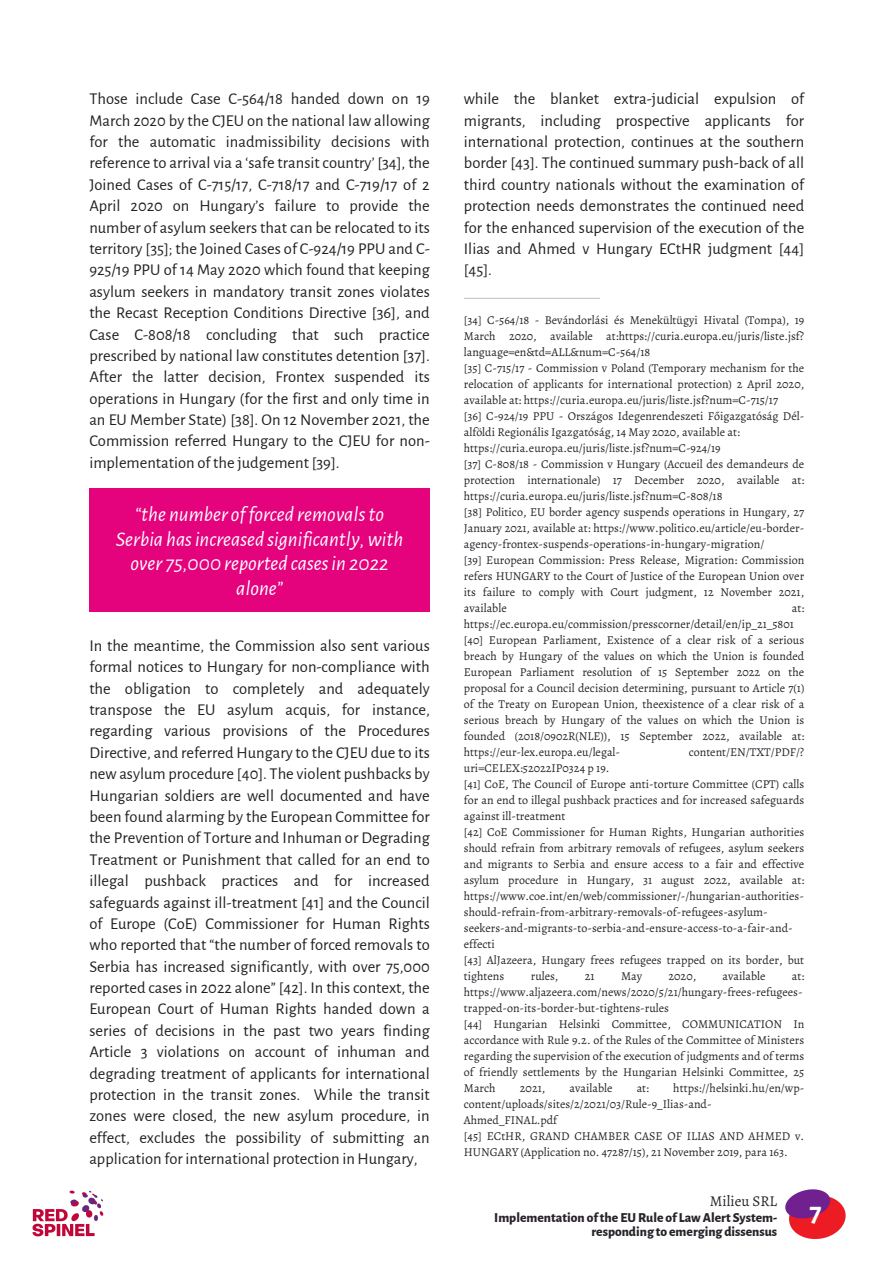
<style>
.page{position:relative;width:894px;height:1264px;background:#fff}
.page>*{position:absolute;margin:0;border:0;box-sizing:border-box;transform-origin:0 0}
.t1{font:700 28.35px "Alegreya Sans";color:#fff}
.t2{font:italic 21px/24.8px "Alegreya Sans";color:#fff;text-align:center}
.t3{font:16.5px/21.3px "Alegreya Sans";color:#231f20;text-align:justify}
.t4{font:15px "Alegreya";color:#28232a}
.t5{font:800 13.5px/13.5px "Alegreya Sans";color:#28232a;text-align:right}
.t6{font:12px/16px "Alegreya";color:#28232a}
</style>
<div class="page">
<div style="left:89px;top:488px;width:340px;height:123px;background:#e4027d"></div>
<img style="left:32px;top:1190px;width:72px;height:46px">
<hr style="left:463px;top:298px;width:137px;height:1px;background:#c5c5c5">
<img style="left:785px;top:1189px;width:59px;height:49px">
<p class="t3" style="left:89px;top:89px;width:342px">Those include Case C-564/18 handed down on 19<br>March 2020 by the CJEU on the national law allowing for the automatic inadmissibility decisions with reference to arrival via a ‘safe transit country’ [34], the Joined Cases of C-715/17, C-718/17 and C-719/17 of 2<br>April 2020 on Hungary’s failure to provide the number of asylum seekers that can be relocated to its territory [35]; the Joined Cases of C-924/19 PPU and C-925/19 PPU of 14 May 2020 which found that keeping asylum seekers in mandatory transit zones violates the Recast Reception Conditions Directive [36], and Case C-808/18 concluding that such practice prescribed by national law constitutes detention [37].<br>After the latter decision, Frontex suspended its operations in Hungary (for the first and only time in an EU Member State) [38]. On 12 November 2021, the Commission referred Hungary to the CJEU for non&shy;implementation of the judgement [39].</p>
<h2 class="t2" style="left:116px;top:502px;width:289px">“the number of forced removalsto<br>Serbia hasincreased significantly,with over 75,000 reported casesin 2022 alone”</h2>
<p class="t3" style="left:89px;top:635px;width:342px">In the meantime, the Commission also sent various formal notices to Hungary for non-compliance with the obligation to completely and adequately transpose the EU asylum acquis, for instance, regarding various provisions of the Procedures Directive, and referred Hungary to the CJEU due to its new asylum procedure [40]. The violent pushbacks by Hungarian soldiers are well documented and have been found alarming by the European Committee for the Prevention of Torture and Inhuman or Degrading Treatment or Punishment that called for an end to illegal pushback practices and for increased safeguards against ill-treatment [41] and the Council of Europe (CoE) Commissioner for Human Rights who reported that “the number of forced removals to Serbia has increased significantly, with over 75,000 reported cases in 2022 alone” [42]. In this context, the European Court of Human Rights handed down a series of decisions in the past two years finding Article 3 violations on account of inhuman and degrading treatment of applicants for international protection in the transit zones. While the transit zones were closed, the new asylum procedure, in effect, excludes the possibility of submitting an application for international protection in Hungary,</p>
<p class="t3" style="left:463px;top:89px;width:342px">while the blanket extra-judicial expulsion of migrants, including prospective applicants for international protection, continues at the southern border [43]. The continued summary push-back of all third country nationals without the examination of protection needs demonstrates the continued need for the enhanced supervision of the execution of the Ilias and Ahmed v Hungary ECtHR judgment [44] [45].</p>
<p class="t6" style="left:463px;top:312px;width:342px">[34] C-564/18 - Bevándorlási és Menekültügyi Hivatal (Tompa), 19<br>March 2020, available at:https://curia.europa.eu/juris/liste.jsf? language=en&amp;td=ALL&amp;num=C-564/18<br>[35] C-715/17 - Commission v Poland (Temporary mechanism for the relocation of applicants for international protection) 2 April 2020, available at: https://curia.europa.eu/juris/liste.jsf?num=C-715/17<br>[36] C-924/19 PPU - Országos Idegenrendeszeti Főigazgatóság Dél&shy;alföldi Regionális Igazgatóság, 14 May 2020, available at: https://curia.europa.eu/juris/liste.jsf?num=C-924/19<br>[37] C-808/18 - Commission v Hungary (Accueil des demandeurs de protection internationale) 17 December 2020, available at: https://curia.europa.eu/juris/liste.jsf?num=C-808/18<br>[38] Politico, EU border agency suspends operations in Hungary, 27<br>January 2021, available at: https://www.politico.eu/article/eu-border&shy;agency-frontex-suspends-operations-in-hungary-migration/<br>[39] European Commission: Press Release, Migration: Commission refers HUNGARY to the Court of Justice of the European Union over its failure to comply with Court judgment, 12 November 2021, available</p>
<p class="t6" style="left:463px;top:600px;width:342px;text-indent:328px">at: https://ec.europa.eu/commission/presscorner/detail/en/ip_21_5801 [40] European Parliament, Existence of a clear risk of a serious breach by Hungary of the values on which the Union is founded European Parliament resolution of 15 September 2022 on the proposal for a Council decision determining, pursuant to Article 7(1) of the Treaty on European Union, theexistence of a clear risk of a serious breach by Hungary of the values on which the Union is founded (2018/0902R(NLE)), 15 September 2022, available at: https://eur-lex.europa.eu/legal-</p>
<p class="t6" style="left:688px;top:744px;width:117px">content/EN/TXT/PDF/?</p>
<p class="t6" style="left:463px;top:760px;width:342px">uri=CELEX:52022IP0324 p 19.<br>[41] CoE, The Council of Europe anti-torture Committee (CPT) calls for an end to illegal pushback practices and for increased safeguards against ill-treatment<br>[42] CoE Commissioner for Human Rights, Hungarian authorities should refrain from arbitrary removals of refugees, asylum seekers and migrants to Serbia and ensure access to a fair and effective asylum procedure in Hungary, 31 august 2022, available at: https://www.coe.int/en/web/commissioner/-/hungarian-authorities&shy;should-refrain-from-arbitrary-removals-of-refugees-asylum&shy;seekers-and-migrants-to-serbia-and-ensure-access-to-a-fair-and&shy;effecti<br>[43] AlJazeera, Hungary frees refugees trapped on its border, but tightens</p>
<p class="t6" style="left:530px;top:968px;width:29px">rules,</p>
<p class="t6" style="left:584px;top:968px;width:11px">21</p>
<p class="t6" style="left:621px;top:968px;width:23px">May</p>
<p class="t6" style="left:668px;top:968px;width:29px">2020,</p>
<p class="t6" style="left:722px;top:968px;width:44px">available</p>
<p class="t6" style="left:463px;top:968px;width:342px;text-indent:328px">at: https://www.aljazeera.com/news/2020/5/21/hungary-frees-refugees&shy;trapped-on-its-border-but-tightens-rules<br>[44] Hungarian Helsinki Committee, COMMUNICATION In accordance with Rule 9.2. of the Rules of the Committee of Ministers regarding the supervision of the execution of judgments and of terms of friendly settlements by the Hungarian Helsinki Committee, 25<br>March</p>
<p class="t6" style="left:463px;top:1080px;width:342px;text-indent:209px">https://helsinki.hu/en/wp&shy;content/uploads/sites/2/2021/03/Rule-9_Ilias-and-Ahmed_FINAL.pdf<br>[45] ECtHR, GRAND CHAMBER CASE OF ILIAS AND AHMED v.<br>HUNGARY (Application no. 47287/15), 21 November 2019, para 163.</p>
<p class="t6" style="left:520px;top:1080px;width:27px">2021,</p>
<p class="t6" style="left:569px;top:1080px;width:44px">available</p>
<p class="t6" style="left:636px;top:1080px;width:14px">at:</p>
<p class="t4" style="left:709px;top:1190px;width:69px">Milieu SRL</p>
<p class="t5" style="left:494px;top:1211px;width:284px">Implementation ofthe EURule of Law Alert System&shy;responding to emerging dissensus</p>
<h1 class="t1" style="left:809px;top:1198px;width:14px">7</h1>
</div>
